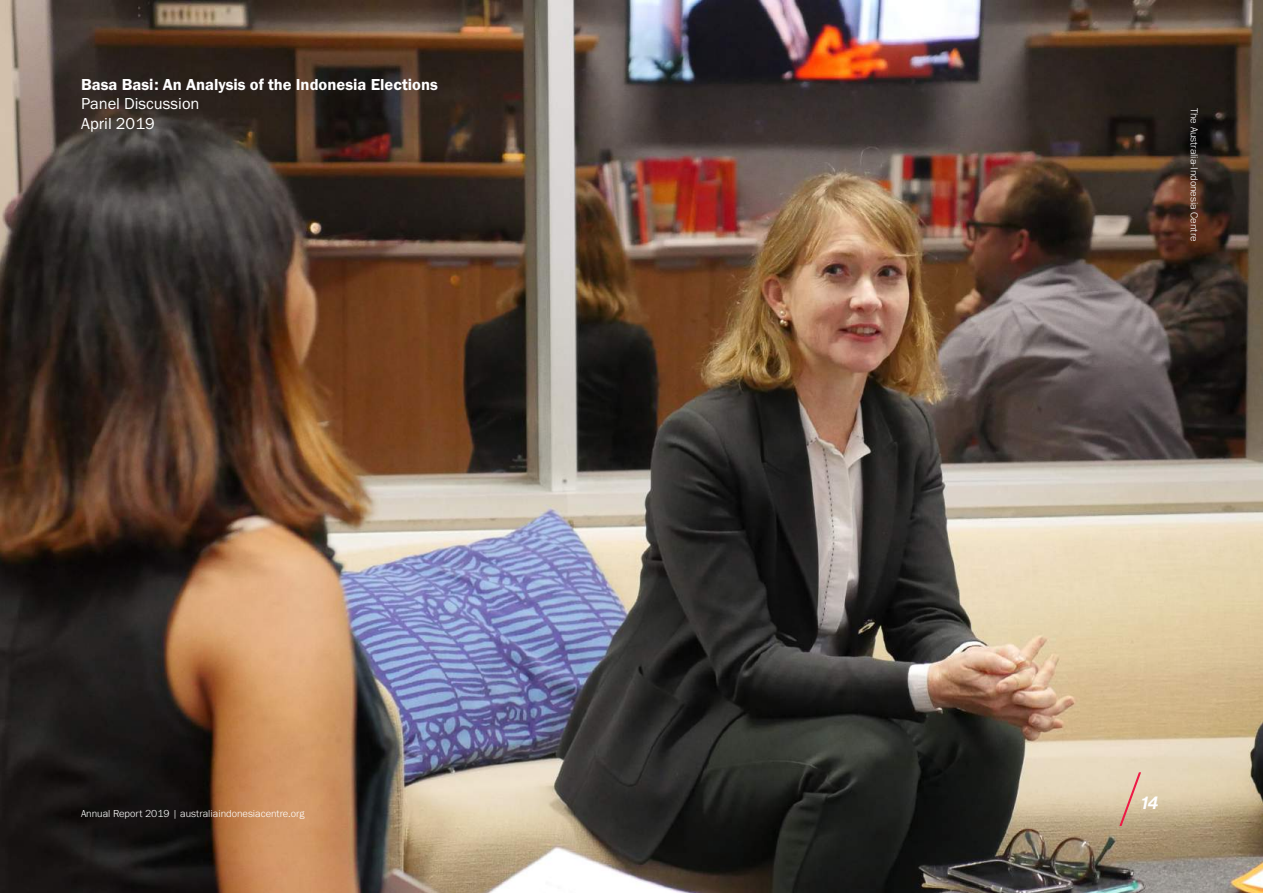
<style>
.page{position:relative;width:1263px;height:893px;background:#fff}
.page>*{position:absolute;margin:0;border:0;box-sizing:border-box;transform-origin:0 0}
.t1{font:18px "N Haas Grotesk DS Pro 66 Md It";color:#fff}
.t2{font:16.5px "Franklin Gothic URW Dem";color:#fff}
.t3{font:16.5px/19.5px "Franklin Gothic URW Boo";color:#fff}
.t4{font:300 10.5px "Franklin Gothic URW";color:#fff}
</style>
<div class="page">
<img style="left:0;top:0;width:1263px;height:893px">
<svg style="left:1119px;top:772px;width:22px;height:54px"></svg>
<h2 class="t2" style="left:81px;top:74px;width:358px">Basa Basi: An Analysis of the Indonesia Elections</h2>
<h2 class="t3" style="left:81px;top:94px;width:120px">Panel Discussion<br>April 2019</h2>
<p class="t4" style="left:81px;top:807px;width:225px">Annual Report 2019 | australiaindonesiacentre.org</p>
<p class="t4" style="left:1201px;top:108px;width:135px;rotate:90deg">The Australia-Indonesia Centre</p>
<h1 class="t1" style="left:1141px;top:792px;width:19px">14</h1>
</div>
